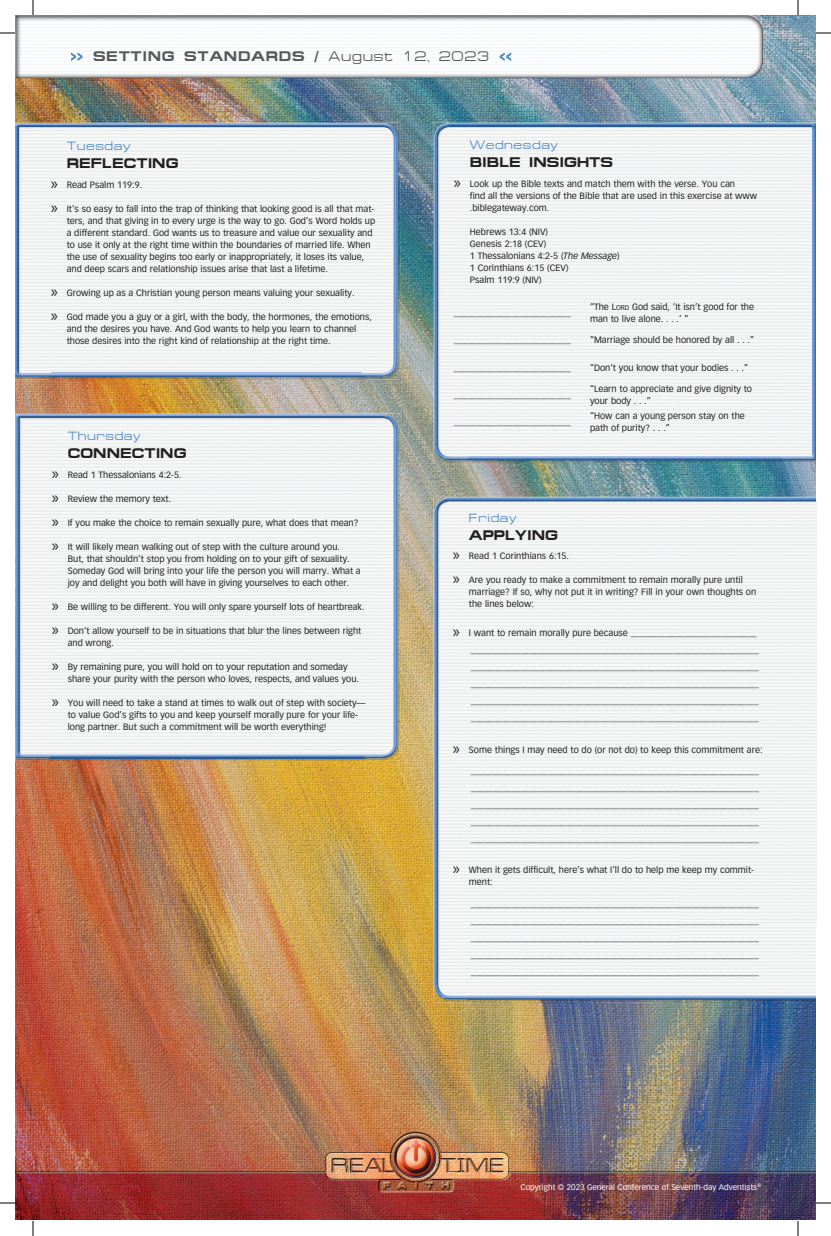
<style>
.page{position:relative;width:831px;height:1236px;background:#fff}
.page>*{position:absolute;margin:0;border:0;box-sizing:border-box;transform-origin:0 0}
.t1{font:700 expanded 14px "Micro FLF";color:#231f20}
.t2{font:700 expanded 14px "Micro FLF";letter-spacing:.05em;color:#57585a}
.t3{font:expanded 12px "Micro FLF";letter-spacing:.05em;color:#4d87c6}
.t4{font:9px/12px "Vectora LH";color:#231f20}
.t5{font:8px "Vectora LH";color:#fff}
.s1{font-weight:400}
.s2{font-family:"Myriad Pro";font-size:17px}
.s3{font-style:italic}
.s4{font-style:inherit}
.s5{font-size:6.8px}
</style>
<div class="page">
<img style="left:15px;top:15px;width:801px;height:1205px">
<svg style="left:71px;top:52px;width:12px;height:9px"></svg>
<svg style="left:500px;top:52px;width:11px;height:9px"></svg>
<img style="left:434px;top:122px;width:382px;height:1px">
<img style="left:468px;top:460px;width:348px;height:3px">
<div style="left:470px;top:158px;width:310px;height:298px;background:#f1f3f3"></div>
<img style="left:442px;top:458px;width:374px;height:2px">
<img style="left:434px;top:123px;width:382px;height:33px">
<img style="left:434px;top:156px;width:2px;height:302px">
<img style="left:814px;top:156px;width:2px;height:302px">
<img style="left:469px;top:458px;width:313px;height:1px">
<img style="left:436px;top:125px;width:378px;height:33px">
<img style="left:436px;top:158px;width:34px;height:300px">
<img style="left:780px;top:158px;width:34px;height:300px">
<img style="left:470px;top:456px;width:310px;height:2px">
<img style="left:468px;top:1000px;width:348px;height:2px">
<div style="left:471px;top:535px;width:345px;height:461px;background:#f1f3f3"></div>
<img style="left:441px;top:997px;width:375px;height:3px">
<img style="left:448px;top:997px;width:368px;height:1px">
<img style="left:434px;top:497px;width:382px;height:36px">
<img style="left:434px;top:533px;width:2px;height:464px">
<img style="left:436px;top:499px;width:380px;height:36px">
<img style="left:436px;top:534px;width:35px;height:463px">
<img style="left:470px;top:996px;width:346px;height:1px">
<img style="left:15px;top:122px;width:385px;height:32px">
<img style="left:366px;top:154px;width:34px;height:225px">
<img style="left:50px;top:378px;width:316px;height:1px">
<div style="left:52px;top:161px;width:309px;height:212px;background:#f1f3f3"></div>
<img style="left:15px;top:123px;width:375px;height:2px">
<img style="left:15px;top:377px;width:367px;height:1px">
<img style="left:15px;top:125px;width:34px;height:252px">
<img style="left:363px;top:125px;width:35px;height:252px">
<img style="left:49px;top:375px;width:314px;height:2px">
<img style="left:17px;top:125px;width:379px;height:36px">
<img style="left:17px;top:160px;width:35px;height:215px">
<img style="left:361px;top:160px;width:35px;height:215px">
<img style="left:51px;top:373px;width:310px;height:2px">
<img style="left:15px;top:413px;width:385px;height:35px">
<img style="left:15px;top:448px;width:35px;height:313px">
<img style="left:365px;top:448px;width:35px;height:313px">
<img style="left:50px;top:758px;width:315px;height:3px">
<div style="left:52px;top:450px;width:309px;height:304px;background:#f1f3f3"></div>
<img style="left:16px;top:414px;width:374px;height:2px">
<img style="left:16px;top:416px;width:34px;height:342px">
<img style="left:363px;top:416px;width:35px;height:342px">
<img style="left:50px;top:756px;width:313px;height:2px">
<img style="left:18px;top:416px;width:378px;height:34px">
<img style="left:18px;top:450px;width:34px;height:306px">
<img style="left:361px;top:450px;width:35px;height:306px">
<img style="left:52px;top:754px;width:310px;height:2px">
<svg style="left:0;top:32px;width:15px;height:2px"></svg>
<svg style="left:816px;top:32px;width:15px;height:2px"></svg>
<svg style="left:0;top:1202px;width:15px;height:2px"></svg>
<svg style="left:816px;top:1202px;width:15px;height:2px"></svg>
<svg style="left:32px;top:0;width:2px;height:15px"></svg>
<svg style="left:32px;top:1221px;width:2px;height:15px"></svg>
<svg style="left:797px;top:0;width:2px;height:15px"></svg>
<svg style="left:797px;top:1221px;width:2px;height:15px"></svg>
<h1 class="t2" style="left:93px;top:48px;width:398px">SETTING STANDARDS / <span class="s1">August 12, 2023</span></h1>
<h2 class="t3" style="left:67px;top:140px;width:65px">Tuesday</h2>
<h1 class="t1" style="left:67px;top:156px;width:113px">REFLECTING</h1>
<p class="t4" style="left:51px;top:179px;width:93px"><span class="s2">»</span> Read Psalm 119:9.</p>
<p class="t4" style="left:67px;top:203px;width:310px;text-indent:-16px"><span class="s2">»</span> It’s so easy to fall into the trap of thinking that looking good is all that mat&shy;ters, and that giving in to every urge is the way to go. God’s Word holds up a different standard. God wants us to treasure and value our sexuality and to use it only at the right time within the boundaries of married life. When the use of sexuality begins too early or inappropriately, it loses its value, and deep scars and relationship issues arise that last a lifetime.</p>
<p class="t4" style="left:51px;top:287px;width:305px"><span class="s2">»</span> Growing up as a Christian young person means valuing your sexuality.</p>
<p class="t4" style="left:67px;top:311px;width:307px;text-indent:-16px"><span class="s2">»</span> God made you a guy or a girl, with the body, the hormones, the emotions, and the desires you have. And God wants to help you learn to channel those desires into the right kind of relationship at the right time.</p>
<h2 class="t3" style="left:68px;top:429px;width:75px">Thursday</h2>
<h1 class="t1" style="left:68px;top:445px;width:120px">CONNECTING</h1>
<p class="t4" style="left:52px;top:468px;width:131px"><span class="s2">»</span> Read 1 Thessalonians 4:2-5.</p>
<p class="t4" style="left:52px;top:492px;width:121px"><span class="s2">»</span> Review the memory text.</p>
<p class="t4" style="left:52px;top:516px;width:308px"><span class="s2">»</span> If you make the choice to remain sexually pure, what does that mean?</p>
<p class="t4" style="left:68px;top:540px;width:295px;text-indent:-16px"><span class="s2">»</span> It will likely mean walking out of step with the culture around you.<br>But, that shouldn’t stop you from holding on to your gift of sexuality.<br>Someday God will bring into your life the person you will marry. What a joy and delight you both will have in giving yourselves to each other.</p>
<p class="t4" style="left:52px;top:600px;width:315px"><span class="s2">»</span> Be willing to be different. You will only spare yourself lots of heartbreak.</p>
<p class="t4" style="left:68px;top:624px;width:295px;text-indent:-16px"><span class="s2">»</span> Don’t allow yourself to be in situations that blur the lines between right and wrong.</p>
<p class="t4" style="left:68px;top:660px;width:293px;text-indent:-16px"><span class="s2">»</span> By remaining pure, you will hold on to your reputation and someday share your purity with the person who loves, respects, and values you.</p>
<p class="t4" style="left:68px;top:696px;width:299px;text-indent:-16px"><span class="s2">»</span> You will need to take a stand at times to walk out of step with society— to value God’s gifts to you and keep yourself morally pure for your life&shy;long partner. But such a commitment will be worth everything!</p>
<h2 class="t3" style="left:470px;top:139px;width:90px">Wednesday</h2>
<h1 class="t1" style="left:470px;top:155px;width:144px">BIBLE INSIGHTS</h1>
<p class="t4" style="left:470px;top:178px;width:289px;text-indent:-16px"><span class="s2">»</span> Look up the Bible texts and match them with the verse. You can<br>find all the versions of the Bible that are used in this exercise at www .biblegateway.com.</p>
<p class="t4" style="left:470px;top:226px;width:151px">Hebrews 13:4 (NIV)<br>Genesis 2:18 (CEV)<br>1 Thessalonians 4:2-5 (<span class="s3">The Message</span>)<br>1 Corinthians 6:15 (CEV)<br>Psalm 119:9 (NIV)</p>
<p class="t4" style="left:454px;top:307px;width:119px">__________________________</p>
<p class="t4" style="left:590px;top:301px;width:165px">“The <span class="s4">L</span><span class="s5">ORD</span> God said, ‘It isn’t good for the man to live alone. . . .’ ”</p>
<p class="t4" style="left:454px;top:334px;width:118px">__________________________</p>
<p class="t4" style="left:590px;top:334px;width:166px">“Marriage should be honored by all . . .”</p>
<p class="t4" style="left:454px;top:361px;width:118px">__________________________</p>
<p class="t4" style="left:590px;top:361px;width:160px">“Don’t you know that your bodies . . .”</p>
<p class="t4" style="left:454px;top:389px;width:118px">__________________________</p>
<p class="t4" style="left:590px;top:383px;width:164px">“Learn to appreciate and give dignity to your body . . .”</p>
<p class="t4" style="left:454px;top:416px;width:118px">__________________________</p>
<p class="t4" style="left:590px;top:410px;width:156px">“How can a young person stay on the path of purity? . . .”</p>
<h2 class="t3" style="left:469px;top:511px;width:49px">Friday</h2>
<h1 class="t1" style="left:469px;top:527px;width:91px">APPLYING</h1>
<p class="t4" style="left:453px;top:550px;width:118px"><span class="s2">»</span> Read 1 Corinthians 6:15.</p>
<p class="t4" style="left:469px;top:574px;width:289px;text-indent:-16px"><span class="s2">»</span> Are you ready to make a commitment to remain morally pure until marriage? If so, why not put it in writing? Fill in your own thoughts on the lines below:</p>
<p class="t4" style="left:471px;top:625px;width:290px;line-height:17px;text-indent:-18px"><span class="s2">»</span> I want to remain morally pure because ____________________________ ________________________________________________________________ ________________________________________________________________ ________________________________________________________________ ________________________________________________________________ ________________________________________________________________</p>
<p class="t4" style="left:453px;top:743px;width:311px"><span class="s2">»</span> Some things I may need to do (or not do) to keep this commitment are:</p>
<p class="t4" style="left:471px;top:762px;width:290px;line-height:17px;text-align:justify">________________________________________________________________ ________________________________________________________________ ________________________________________________________________ ________________________________________________________________ ________________________________________________________________</p>
<p class="t4" style="left:469px;top:864px;width:287px;text-indent:-16px"><span class="s2">»</span> When it gets difficult, here’s what I’ll do to help me keep my commit&shy;ment:</p>
<p class="t4" style="left:471px;top:895px;width:289px;line-height:17px;text-align:justify">________________________________________________________________ ________________________________________________________________ ________________________________________________________________ ________________________________________________________________ ________________________________________________________________</p>
<p class="t5" style="left:521px;top:1182px;width:242px">Copyright © 2023 General Conference of Seventh-day Adventists<sup>®</sup></p>
</div>
